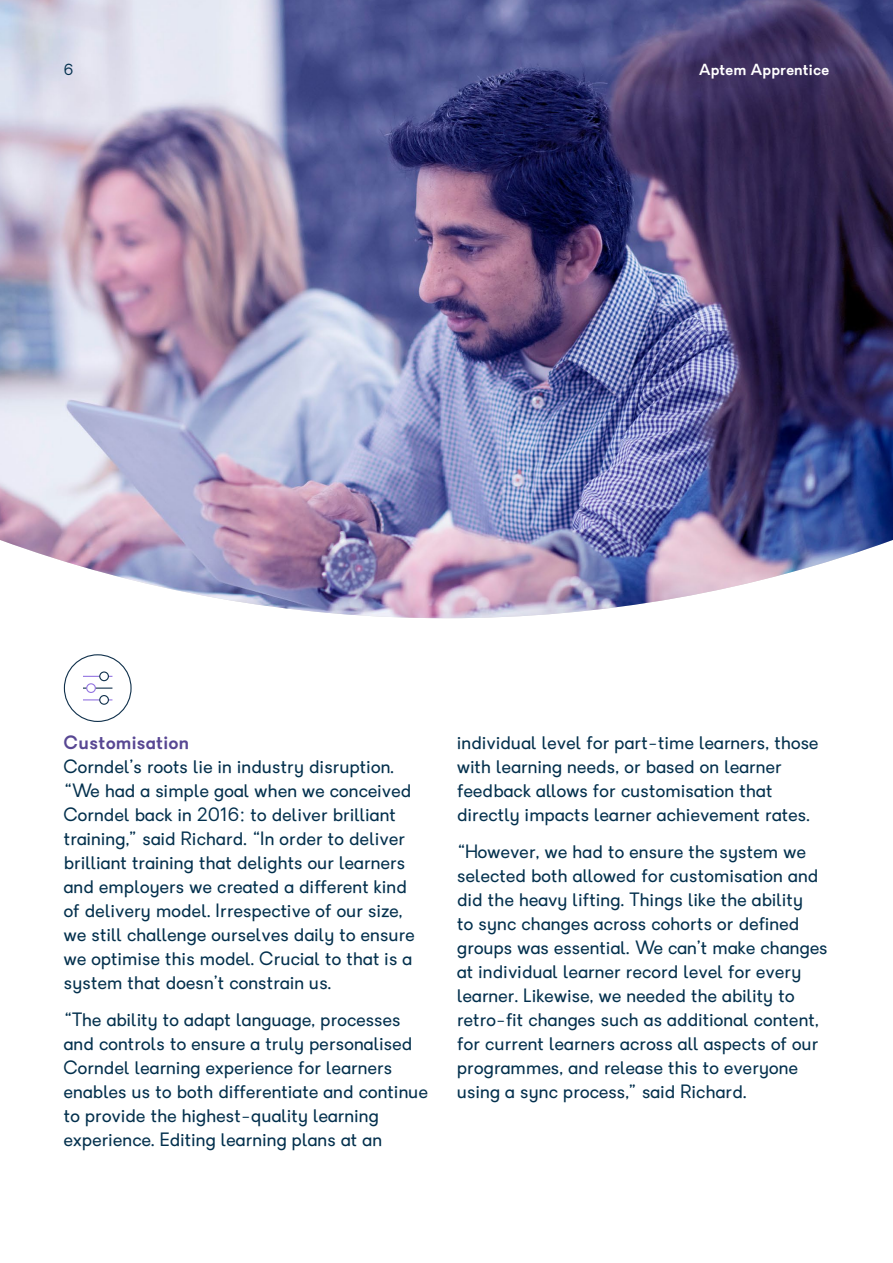
<style>
.page{position:relative;width:893px;height:1263px;background:#fff}
.page>*{position:absolute;margin:0;border:0;box-sizing:border-box;transform-origin:0 0}
.t1{font:18px/24px "Granary";letter-spacing:.02em;color:#03304d}
.t2{font:600 18px "Granary";letter-spacing:.02em;color:#584793}
.t3{font:600 15px "Granary";letter-spacing:.02em;color:#fff}
.t4{font:15px "Granary";color:#03304d}
</style>
<div class="page">
<img style="left:0;top:0;width:893px;height:618px">
<div style="left:64px;top:654px;width:68px;height:68px;border:1px solid #10314c;border-radius:50%"></div>
<svg style="left:83px;top:676px;width:29px;height:1px"></svg>
<hr style="left:83px;top:687px;width:29px;height:2px;background:#10314c">
<svg style="left:83px;top:699px;width:29px;height:1px"></svg>
<div style="left:100px;top:672px;width:8px;height:9px;background:#fff;border-radius:50%"></div>
<div style="left:99px;top:671px;width:10px;height:10px;border:1px solid #10314c;border-radius:50%"></div>
<div style="left:100px;top:695px;width:8px;height:9px;background:#fff;border-radius:50%"></div>
<div style="left:99px;top:695px;width:10px;height:10px;border:1px solid #10314c;border-radius:50%"></div>
<div style="left:87px;top:684px;width:8px;height:8px;background:#fff;border-radius:50%"></div>
<div style="left:86px;top:683px;width:10px;height:10px;border:1px solid #9475e1;border-radius:50%"></div>
<p class="t4" style="left:64px;top:60px;width:11px">6</p>
<p class="t3" style="left:699px;top:60px;width:132px">Aptem Apprentice</p>
<p class="t2" style="left:64px;top:731px;width:127px">Customisation</p>
<p class="t1" style="left:64px;top:755px;width:352px">Corndel’s roots lie in industry disruption. “We had a simple goal when we conceived Corndel back in 2016: to deliver brilliant training,” said Richard. “In order to deliver brilliant training that delights our learners and employers we created a different kind of delivery model. Irrespective of our size, we still challenge ourselves daily to ensure we optimise this model. Crucial to that is a system that doesn’t constrain us.</p>
<p class="t1" style="left:64px;top:1008px;width:365px">“The ability to adapt language, processes and controls to ensure a truly personalised Corndel learning experience for learners enables us to both differentiate and continue to provide the highest-quality learning experience. Editing learning plans at an</p>
<p class="t1" style="left:457px;top:731px;width:363px">individual level for part-time learners, those with learning needs, or based on learner feedback allows for customisation that directly impacts learner achievement rates.</p>
<p class="t1" style="left:457px;top:840px;width:372px">“However, we had to ensure the system we selected both allowed for customisation and did the heavy lifting. Things like the ability<br>to sync changes across cohorts or defined groups was essential. We can’t make changes at individual learner record level for every learner. Likewise, we needed the ability to retro-fit changes such as additional content, for current learners across all aspects of our programmes, and release this to everyone using a sync process,” said Richard.</p>
</div>
